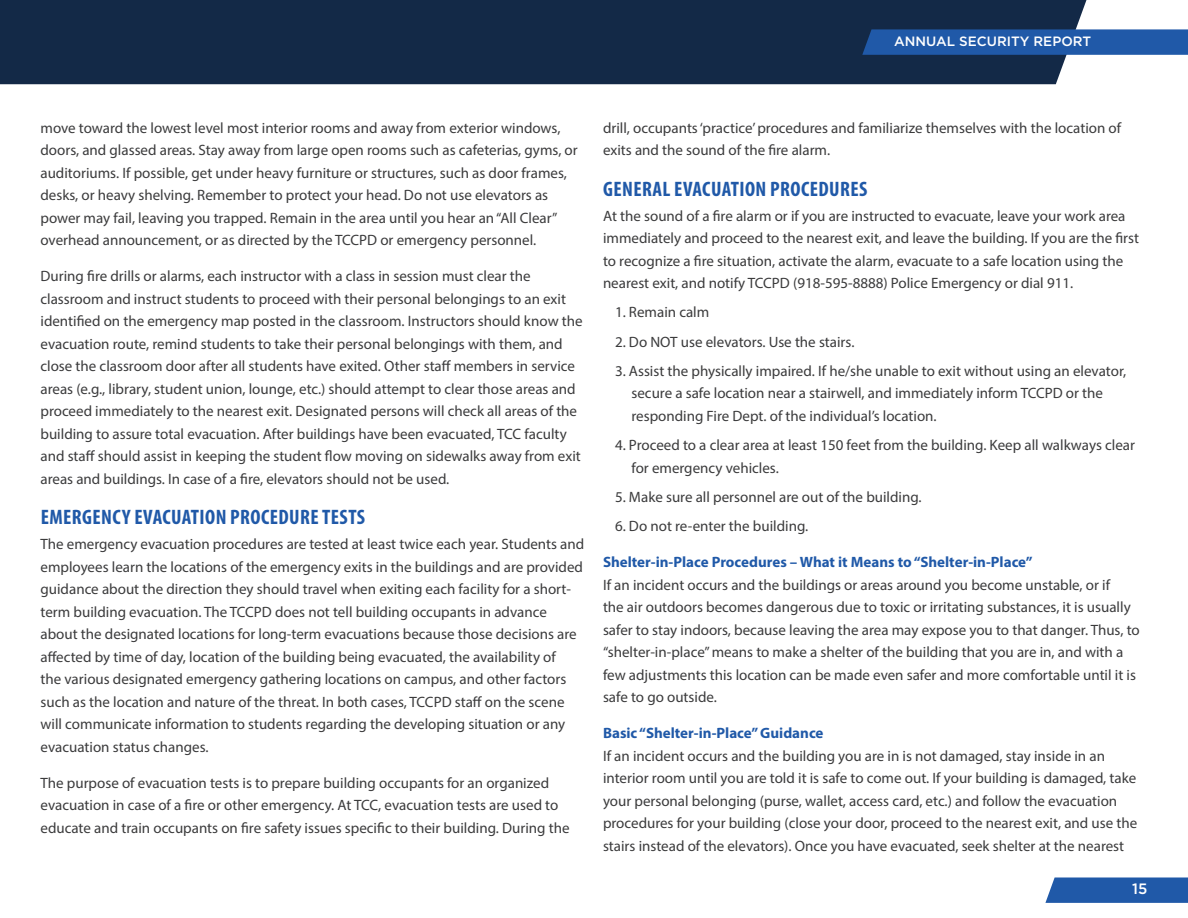
<style>
.page{position:relative;width:1188px;height:918px;background:#fff}
.page>*{position:absolute;margin:0;border:0;box-sizing:border-box;transform-origin:0 0}
.t1{font:700 condensed 21px "Myriad Pro";letter-spacing:.02em;color:#2059a8}
.t2{font:15px/22.5px "Myriad Pro";color:#3b3b3c}
.t3{font:700 15px "Myriad Pro";color:#2059a8}
.t4{font:500 15px "Gotham HTF";color:#fff}
.t5{font:500 13.5px "Gotham HTF";color:#fff}
</style>
<div class="page">
<div style="left:0;top:0;width:1086px;height:84px;background:#132947"></div>
<svg style="left:1045px;top:878px;width:143px;height:25px;background:#285fab"></svg>
<svg style="left:862px;top:29px;width:326px;height:26px;background:#2158a5"></svg>
<p class="t5" style="left:894px;top:34px;width:199px">ANNUAL SECURITY REPORT</p>
<p class="t2" style="left:40px;top:116px;width:539px">move toward the lowest level most interior rooms and away from exterior windows, doors, and glassed areas. Stay away from large open rooms such as cafeterias, gyms, or auditoriums. If possible, get under heavy furniture or structures, such as door frames, desks, or heavy shelving. Remember to protect your head. Do not use elevators as power may fail, leaving you trapped. Remain in the area until you hear an “All Clear” overhead announcement, or as directed by the TCCPD or emergency personnel.</p>
<p class="t2" style="left:40px;top:265px;width:544px">During fire drills or alarms, each instructor with a class in session must clear the classroom and instruct students to proceed with their personal belongings to an exit identified on the emergency map posted in the classroom. Instructors should know the evacuation route, remind students to take their personal belongings with them, and close the classroom door after all students have exited. Other staff members in service areas (e.g., library, student union, lounge, etc.) should attempt to clear those areas and proceed immediately to the nearest exit. Designated persons will check all areas of the building to assure total evacuation. After buildings have been evacuated, TCC faculty and staff should assist in keeping the student flow moving on sidewalks away from exit areas and buildings. In case of a fire, elevators should not be used.</p>
<p class="t1" style="left:41px;top:504px;width:326px">EMERGENCY EVACUATION PROCEDURE TESTS</p>
<p class="t2" style="left:40px;top:533px;width:545px">The emergency evacuation procedures are tested at least twice each year. Students and employees learn the locations of the emergency exits in the buildings and are provided guidance about the direction they should travel when exiting each facility for a short&shy;term building evacuation. The TCCPD does not tell building occupants in advance about the designated locations for long-term evacuations because those decisions are affected by time of day, location of the building being evacuated, the availability of<br>the various designated emergency gathering locations on campus, and other factors such as the location and nature of the threat. In both cases, TCCPD staff on the scene will communicate information to students regarding the developing situation or any evacuation status changes.</p>
<p class="t2" style="left:40px;top:771px;width:531px">The purpose of evacuation tests is to prepare building occupants for an organized evacuation in case of a fire or other emergency. At TCC, evacuation tests are used to educate and train occupants on fire safety issues specific to their building. During the</p>
<p class="t2" style="left:603px;top:116px;width:520px">drill, occupants ‘practice’ procedures and familiarize themselves with the location of exits and the sound of the fire alarm.</p>
<p class="t1" style="left:603px;top:176px;width:266px">GENERAL EVACUATION PROCEDURES</p>
<p class="t2" style="left:603px;top:204px;width:538px">At the sound of a fire alarm or if you are instructed to evacuate, leave your work area immediately and proceed to the nearest exit, and leave the building. If you are the first to recognize a fire situation, activate the alarm, evacuate to a safe location using the nearest exit, and notify TCCPD (918-595-8888) Police Emergency or dial 911.</p>
<p class="t2" style="left:615px;top:301px;width:96px">1. Remain calm</p>
<p class="t2" style="left:615px;top:330px;width:241px">2. Do NOT use elevators. Use the stairs.</p>
<p class="t2" style="left:632px;top:359px;width:496px;text-indent:-16px">3. Assist the physically impaired. If he/she unable to exit without using an elevator, secure a safe location near a stairwell, and immediately inform TCCPD or the responding Fire Dept. of the individual’s location.</p>
<p class="t2" style="left:632px;top:434px;width:505px;text-indent:-16px">4. Proceed to a clear area at least 150 feet from the building. Keep all walkways clear for emergency vehicles.</p>
<p class="t2" style="left:615px;top:485px;width:308px">5. Make sure all personnel are out of the building.</p>
<p class="t2" style="left:615px;top:515px;width:195px">6. Do not re-enter the building.</p>
<p class="t3" style="left:603px;top:552px;width:431px">Shelter-in-Place Procedures – What it Means to “Shelter-in-Place”</p>
<p class="t2" style="left:603px;top:573px;width:538px">If an incident occurs and the buildings or areas around you become unstable, or if<br>the air outdoors becomes dangerous due to toxic or irritating substances, it is usually safer to stay indoors, because leaving the area may expose you to that danger. Thus, to “shelter-in-place” means to make a shelter of the building that you are in, and with a few adjustments this location can be made even safer and more comfortable until it is safe to go outside.</p>
<p class="t3" style="left:603px;top:723px;width:222px">Basic “Shelter-in-Place” Guidance</p>
<p class="t2" style="left:603px;top:744px;width:536px">If an incident occurs and the building you are in is not damaged, stay inside in an interior room until you are told it is safe to come out. If your building is damaged, take your personal belonging (purse, wallet, access card, etc.) and follow the evacuation procedures for your building (close your door, proceed to the nearest exit, and use the stairs instead of the elevators). Once you have evacuated, seek shelter at the nearest</p>
<p class="t4" style="left:1132px;top:880px;width:17px">15</p>
</div>
